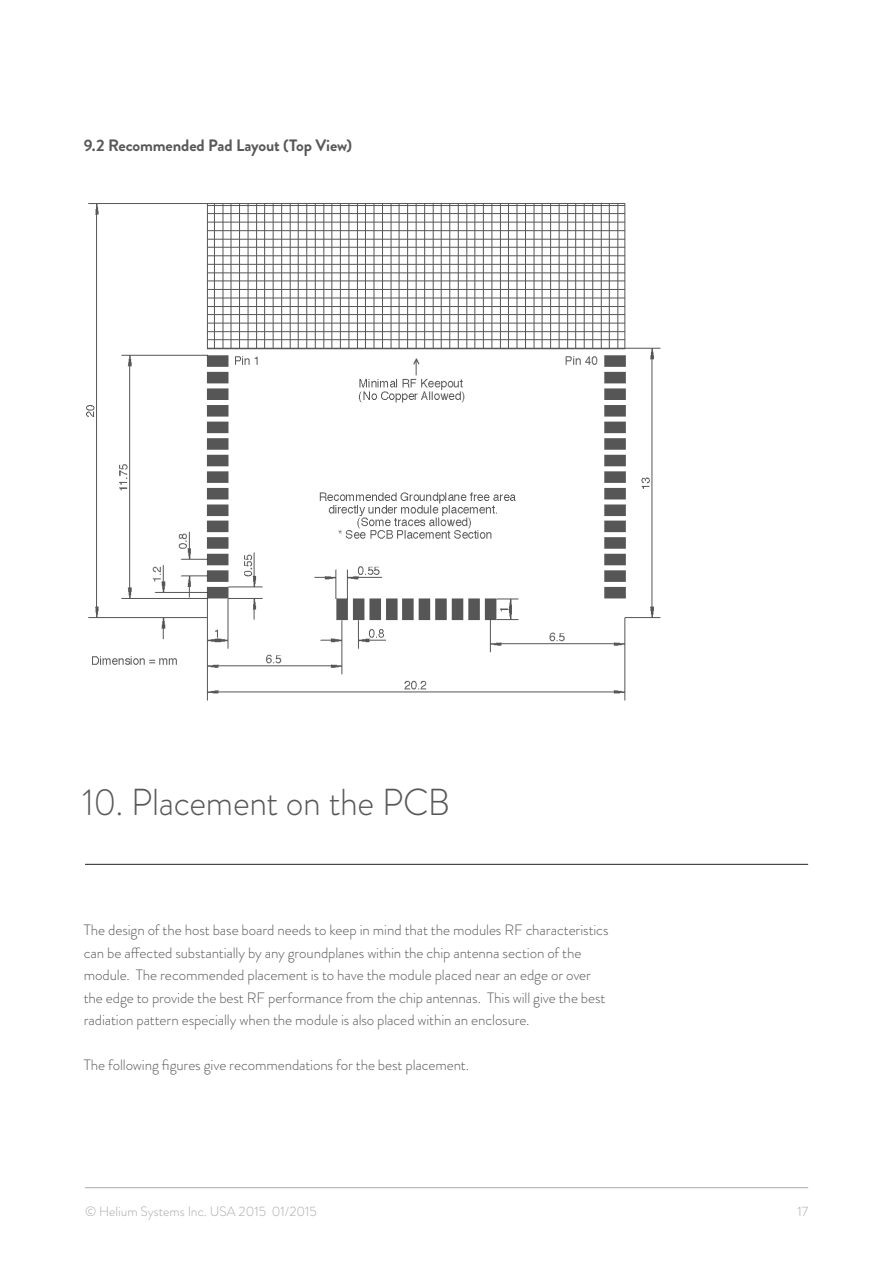
<style>
.page{position:relative;width:893px;height:1263px;background:#fff}
.page>*{position:absolute;margin:0;border:0;box-sizing:border-box;transform-origin:0 0}
.t1{font:300 37.5px "Brandon Grotesque";letter-spacing:-.01em;color:#57585a;scale:.95 1}
.t2{font:700 16.5px "Brandon Grotesque";letter-spacing:-.01em;color:#57585a}
.t3{font:300 15px/22.5px "Brandon Grotesque";letter-spacing:-.005em;color:#57585a}
.t4{font:300 13.5px "Brandon Grotesque";color:#a8a9ad}
</style>
<div class="page">
<hr style="left:85px;top:1187px;width:723px;height:1px;background:#a8a9ad">
<img style="left:86px;top:203px;width:575px;height:498px">
<hr style="left:85px;top:864px;width:723px;height:1px;background:#231f20">
<p class="t2" style="left:84px;top:134px;width:270px">9.2 Recommended Pad Layout (Top View)</p>
<h1 class="t1" style="left:83px;top:776px;width:388px">10. Placement on the PCB</h1>
<p class="t3" style="left:84px;top:919px;width:526px">The design of the host base board needs to keep in mind that the modules RF characteristics can be affected substantially by any groundplanes within the chip antenna section of the module. The recommended placement is to have the module placed near an edge or over the edge to provide the best RF performance from the chip antennas. This will give the best radiation pattern especially when the module is also placed within an enclosure.</p>
<p class="t3" style="left:84px;top:1054px;width:387px">The following figures give recommendations for the best placement.</p>
<p class="t4" style="left:85px;top:1202px;width:233px">© Helium Systems Inc. USA 2015 01/2015</p>
<p class="t4" style="left:797px;top:1202px;width:12px">17</p>
</div>
